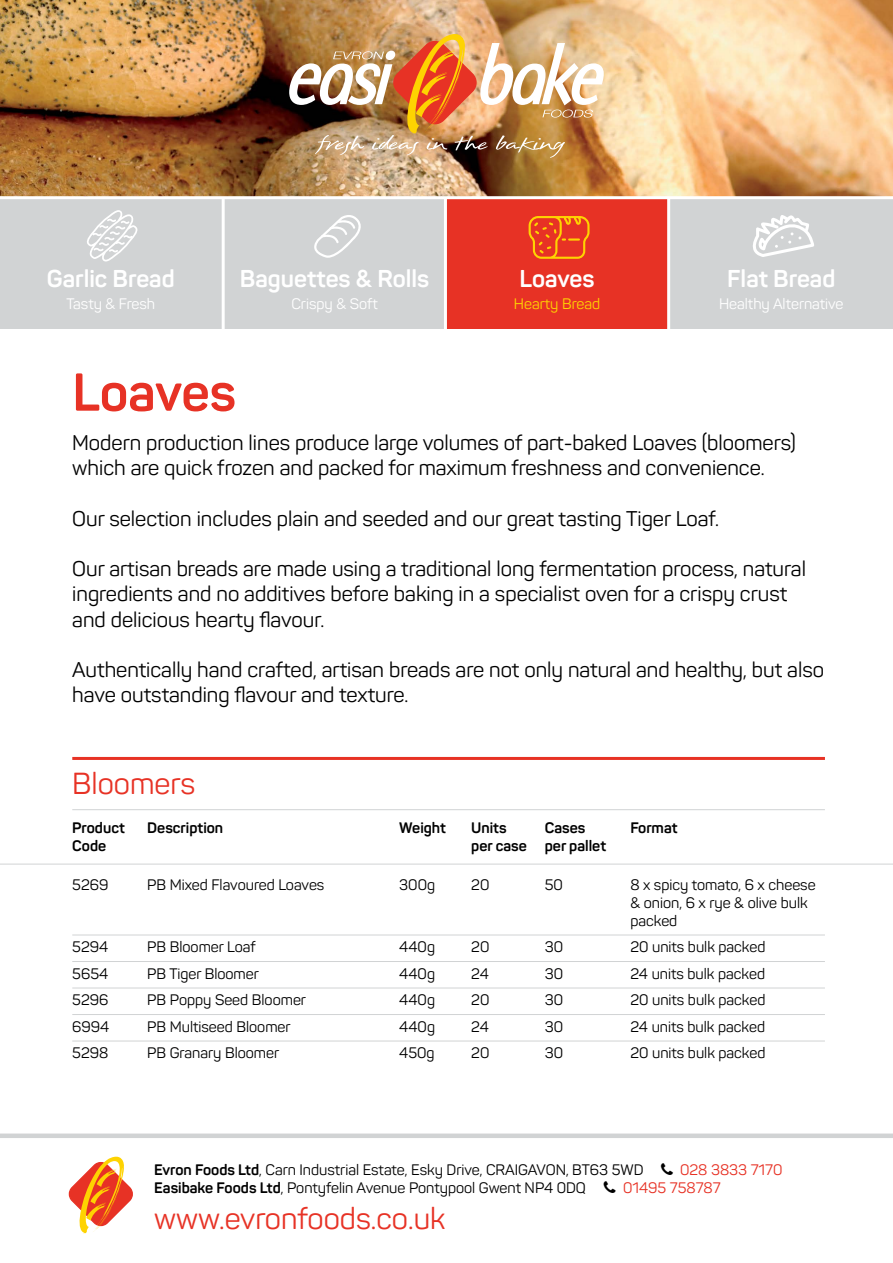
<style>
.page{position:relative;width:893px;height:1263px;background:#fff}
.page>*{position:absolute;margin:0;border:0;box-sizing:border-box;transform-origin:0 0}
.t1{font:700 52.5px "Panton";letter-spacing:-.005em;color:#e73225}
.t2{font:30px "Panton";color:#e73225}
.t3{font:700 24px "Panton";color:#fff}
.t4{font:21px/25.2px "Panton";color:#000}
.t5{font:15px/18px "Panton";color:#000}
.t6{font:700 15px "Panton";color:#000}
.t7{font:15px "Panton";color:#fff}
.t8{font:15px "Panton";color:#e73225}
.t9{font:15px "Panton";color:#fed301}
.s1{font-weight:700}
</style>
<div class="page">
<img style="left:0;top:0;width:893px;height:196px">
<div style="left:0;top:199px;width:222px;height:129px;background:#d1d3d4"></div>
<div style="left:446px;top:199px;width:223px;height:129px;background:#e73225"></div>
<div style="left:223px;top:199px;width:222px;height:129px;background:#d1d3d4"></div>
<div style="left:670px;top:199px;width:223px;height:129px;background:#d1d3d4"></div>
<hr style="left:222px;top:198px;width:3px;height:135px;background:#fff">
<hr style="left:444px;top:198px;width:3px;height:135px;background:#fff">
<hr style="left:667px;top:198px;width:3px;height:135px;background:#fff">
<img style="left:288px;top:34px;width:317px;height:124px">
<svg style="left:87px;top:210px;width:51px;height:51px"></svg>
<svg style="left:314px;top:215px;width:47px;height:43px"></svg>
<svg style="left:529px;top:216px;width:61px;height:43px"></svg>
<svg style="left:753px;top:215px;width:61px;height:42px"></svg>
<div style="left:0;top:1133px;width:893px;height:5px;background:#d1d3d4"></div>
<svg style="left:68px;top:1157px;width:65px;height:77px"></svg>
<hr style="left:72px;top:935px;width:753px;height:1px;background:#d1d3d4">
<hr style="left:72px;top:961px;width:753px;height:1px;background:#d1d3d4">
<hr style="left:72px;top:988px;width:753px;height:1px;background:#d1d3d4">
<hr style="left:72px;top:1014px;width:753px;height:1px;background:#d1d3d4">
<hr style="left:72px;top:1041px;width:753px;height:1px;background:#d1d3d4">
<hr style="left:0;top:864px;width:893px;height:1px;background:#d1d3d4">
<hr style="left:72px;top:809px;width:753px;height:1px;background:#d1d3d4">
<hr style="left:72px;top:757px;width:753px;height:3px;background:#e73225">
<p class="t3" style="left:47px;top:263px;width:129px">Garlic Bread</p>
<p class="t7" style="left:67px;top:294px;width:90px">Tasty &amp; Fresh</p>
<p class="t3" style="left:240px;top:263px;width:191px">Baguettes &amp; Rolls</p>
<p class="t7" style="left:291px;top:294px;width:88px">Crispy &amp; Soft</p>
<p class="t3" style="left:520px;top:263px;width:76px">Loaves</p>
<p class="t9" style="left:514px;top:294px;width:88px">Hearty Bread</p>
<p class="t3" style="left:727px;top:263px;width:110px">Flat Bread</p>
<p class="t7" style="left:719px;top:294px;width:126px">Healthy Alternative</p>
<h1 class="t1" style="left:72px;top:359px;width:165px">Loaves</h1>
<p class="t4" style="left:72px;top:430px;width:725px">Modern production lines produce large volumes of part-baked Loaves (bloomers) which are quick frozen and packed for maximum freshness and convenience.</p>
<p class="t4" style="left:72px;top:506px;width:648px">Our selection includes plain and seeded and our great tasting Tiger Loaf.</p>
<p class="t4" style="left:72px;top:556px;width:735px">Our artisan breads are made using a traditional long fermentation process, natural ingredients and no additives before baking in a specialist oven for a crispy crust and delicious hearty flavour.</p>
<p class="t4" style="left:72px;top:657px;width:753px">Authentically hand crafted, artisan breads are not only natural and healthy, but also have outstanding flavour and texture.</p>
<h2 class="t2" style="left:72px;top:765px;width:125px">Bloomers</h2>
<p class="t6" style="left:72px;top:818px;width:54px">Product</p>
<p class="t6" style="left:147px;top:818px;width:77px">Description</p>
<p class="t6" style="left:399px;top:818px;width:48px">Weight</p>
<p class="t6" style="left:471px;top:818px;width:37px">Units</p>
<p class="t6" style="left:545px;top:818px;width:42px">Cases</p>
<p class="t6" style="left:630px;top:818px;width:49px">Format</p>
<p class="t6" style="left:72px;top:836px;width:35px">Code</p>
<p class="t6" style="left:471px;top:836px;width:136px">per case per pallet</p>
<p class="t5" style="left:72px;top:875px;width:38px">5269</p>
<p class="t5" style="left:147px;top:875px;width:179px">PB Mixed Flavoured Loaves</p>
<p class="t5" style="left:399px;top:875px;width:37px">300g</p>
<p class="t5" style="left:471px;top:875px;width:20px">20</p>
<p class="t5" style="left:545px;top:875px;width:20px">50</p>
<p class="t5" style="left:630px;top:875px;width:187px">8 x spicy tomato, 6 x cheese &amp; onion, 6 x rye &amp; olive bulk packed</p>
<p class="t5" style="left:72px;top:938px;width:38px">5294</p>
<p class="t5" style="left:147px;top:938px;width:110px">PB Bloomer Loaf</p>
<p class="t5" style="left:399px;top:938px;width:37px">440g</p>
<p class="t5" style="left:471px;top:938px;width:20px">20</p>
<p class="t5" style="left:545px;top:938px;width:20px">30</p>
<p class="t5" style="left:630px;top:938px;width:137px">20 units bulk packed</p>
<p class="t5" style="left:72px;top:964px;width:38px">5654</p>
<p class="t5" style="left:147px;top:964px;width:113px">PB Tiger Bloomer</p>
<p class="t5" style="left:399px;top:964px;width:37px">440g</p>
<p class="t5" style="left:471px;top:964px;width:19px">24</p>
<p class="t5" style="left:545px;top:964px;width:20px">30</p>
<p class="t5" style="left:630px;top:964px;width:136px">24 units bulk packed</p>
<p class="t5" style="left:72px;top:991px;width:38px">5296</p>
<p class="t5" style="left:147px;top:991px;width:160px">PB Poppy Seed Bloomer</p>
<p class="t5" style="left:399px;top:991px;width:37px">440g</p>
<p class="t5" style="left:471px;top:991px;width:20px">20</p>
<p class="t5" style="left:545px;top:991px;width:20px">30</p>
<p class="t5" style="left:630px;top:991px;width:137px">20 units bulk packed</p>
<p class="t5" style="left:72px;top:1017px;width:39px">6994</p>
<p class="t5" style="left:147px;top:1017px;width:145px">PB Multiseed Bloomer</p>
<p class="t5" style="left:399px;top:1017px;width:37px">440g</p>
<p class="t5" style="left:471px;top:1017px;width:19px">24</p>
<p class="t5" style="left:545px;top:1017px;width:20px">30</p>
<p class="t5" style="left:630px;top:1017px;width:136px">24 units bulk packed</p>
<p class="t5" style="left:72px;top:1044px;width:38px">5298</p>
<p class="t5" style="left:147px;top:1044px;width:134px">PB Granary Bloomer</p>
<p class="t5" style="left:399px;top:1044px;width:37px">450g</p>
<p class="t5" style="left:471px;top:1044px;width:20px">20</p>
<p class="t5" style="left:545px;top:1044px;width:20px">30</p>
<p class="t5" style="left:630px;top:1044px;width:137px">20 units bulk packed</p>
<p class="t5" style="left:154px;top:1160px;width:491px"><span class="s1">Evron Foods Ltd</span>, Carn Industrial Estate, Esky Drive, CRAIGAVON, BT63 5WD</p>
<p class="t8" style="left:680px;top:1160px;width:104px">028 3833 7170</p>
<p class="t5" style="left:154px;top:1178px;width:433px"><span class="s1">Easibake Foods Ltd</span>, Pontyfelin Avenue Pontypool Gwent NP4 0DQ</p>
<p class="t8" style="left:623px;top:1178px;width:99px">01495 758787</p>
<h2 class="t2" style="left:154px;top:1200px;width:293px">www.evronfoods.co.uk</h2>
</div>
